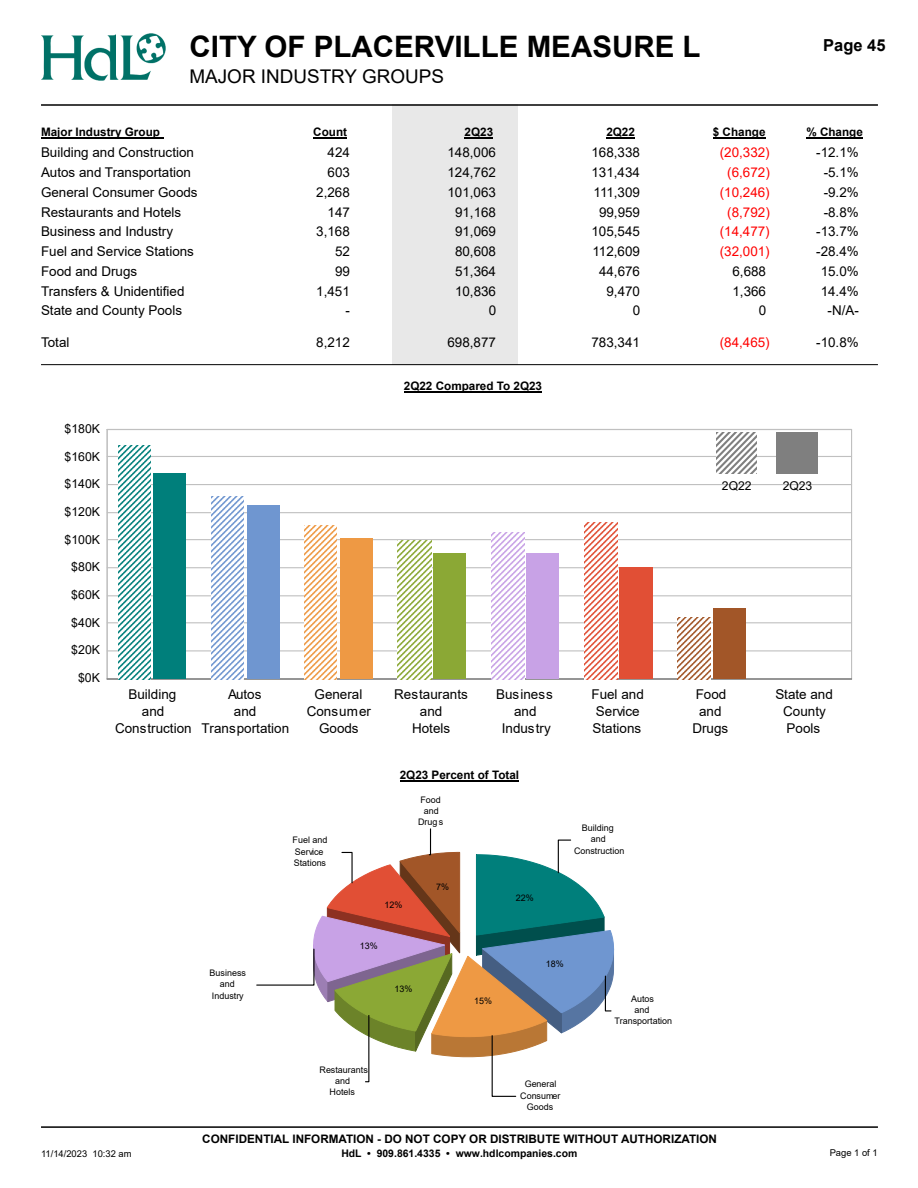
<style>
.page{position:relative;width:918px;height:1188px;background:#fff}
.page>*{position:absolute;margin:0;border:0;box-sizing:border-box;transform-origin:0 0}
.t1{font:700 29.55px "Arial";color:#000}
.t2{font:18.9px "Arial";color:#000}
.t3{font:700 16.5px "Arial";color:#000}
.t4{font:13.5px/16.8px "Arial";color:#000;text-align:center}
.t5{font:13.35px "Arial";color:#000}
.t6{font:13.35px "Arial";color:#f00}
.t7{font:12.3px "Arial";color:#000}
.t8{font:12.15px "Arial";color:#000}
.t9{font:700 11.7px "Arial";color:#000}
.t10{font:700 10.35px "Arial";color:#000}
.t11{font:9.3px "Arial";color:#000}
.t12{font:9px/11.2px "Arial";color:#000;text-align:center}
</style>
<div class="page">
<div style="left:392px;top:104px;width:126px;height:261px;background:#e8e8e8"></div>
<hr style="left:41px;top:104px;width:837px;height:2px;background:#000">
<hr style="left:41px;top:364px;width:837px;height:1px;background:#000">
<hr style="left:41px;top:1126px;width:837px;height:2px;background:#000">
<img style="left:41px;top:34px;width:124px;height:46px">
<hr style="left:41px;top:137px;width:122px;height:2px;background:#000">
<hr style="left:465px;top:137px;width:28px;height:2px;background:#000">
<hr style="left:313px;top:137px;width:34px;height:2px;background:#000">
<hr style="left:713px;top:137px;width:53px;height:2px;background:#000">
<hr style="left:806px;top:137px;width:57px;height:2px;background:#000">
<hr style="left:606px;top:137px;width:29px;height:2px;background:#000">
<hr style="left:107px;top:650px;width:745px;height:1px;background:#c0c0c0">
<hr style="left:107px;top:622px;width:745px;height:1px;background:#c0c0c0">
<hr style="left:107px;top:595px;width:745px;height:1px;background:#c0c0c0">
<hr style="left:107px;top:567px;width:745px;height:1px;background:#c0c0c0">
<hr style="left:107px;top:539px;width:745px;height:1px;background:#c0c0c0">
<hr style="left:107px;top:512px;width:745px;height:1px;background:#c0c0c0">
<hr style="left:107px;top:484px;width:745px;height:1px;background:#c0c0c0">
<hr style="left:107px;top:456px;width:745px;height:1px;background:#c0c0c0">
<hr style="left:107px;top:429px;width:745px;height:1px;background:#c0c0c0">
<hr style="left:107px;top:430px;width:1px;height:249px;background:#c0c0c0">
<hr style="left:107px;top:678px;width:745px;height:2px;background:#c0c0c0">
<svg style="left:118px;top:445px;width:33px;height:234px"></svg>
<svg style="left:211px;top:497px;width:33px;height:182px"></svg>
<svg style="left:304px;top:525px;width:33px;height:154px"></svg>
<svg style="left:398px;top:541px;width:33px;height:138px"></svg>
<svg style="left:492px;top:533px;width:32px;height:146px"></svg>
<svg style="left:585px;top:523px;width:32px;height:156px"></svg>
<svg style="left:678px;top:617px;width:32px;height:62px"></svg>
<div style="left:153px;top:473px;width:33px;height:206px;background:#007f7b"></div>
<div style="left:247px;top:506px;width:33px;height:173px;background:#6f96d0"></div>
<div style="left:340px;top:539px;width:33px;height:140px;background:#e94"></div>
<div style="left:433px;top:553px;width:33px;height:126px;background:#8ba835"></div>
<div style="left:526px;top:553px;width:33px;height:126px;background:#c8a2e6"></div>
<div style="left:620px;top:568px;width:33px;height:111px;background:#e14f35"></div>
<div style="left:714px;top:608px;width:32px;height:71px;background:#a25628"></div>
<hr style="left:404px;top:391px;width:32px;height:2px;background:#000">
<hr style="left:436px;top:391px;width:78px;height:2px;background:#000">
<hr style="left:514px;top:391px;width:28px;height:2px;background:#000">
<img style="left:716px;top:433px;width:41px;height:40px">
<hr style="left:400px;top:781px;width:32px;height:1px;background:#000">
<hr style="left:432px;top:781px;width:87px;height:1px;background:#000">
<svg style="left:256px;top:828px;width:358px;height:269px"></svg>
<h1 class="t1" style="left:190px;top:30px;width:513px">CITY OF PLACERVILLE MEASURE L</h1>
<h2 class="t2" style="left:190px;top:66px;width:256px">MAJOR INDUSTRY GROUPS</h2>
<p class="t3" style="left:823px;top:33px;width:64px">Page 45</p>
<p class="t9" style="left:41px;top:126px;width:120px">Major Industry Group</p>
<p class="t9" style="left:313px;top:126px;width:35px">Count</p>
<p class="t9" style="left:465px;top:126px;width:30px">2Q23</p>
<p class="t9" style="left:606px;top:126px;width:30px">2Q22</p>
<p class="t9" style="left:713px;top:126px;width:54px">$ Change</p>
<p class="t9" style="left:806px;top:126px;width:58px">% Change</p>
<p class="t5" style="left:41px;top:145px;width:154px">Building and Construction</p>
<p class="t5" style="left:328px;top:145px;width:24px">424</p>
<p class="t5" style="left:448px;top:145px;width:50px">148,006</p>
<p class="t5" style="left:592px;top:145px;width:50px">168,338</p>
<p class="t6" style="left:720px;top:145px;width:51px">(20,332)</p>
<p class="t5" style="left:816px;top:145px;width:44px">-12.1%</p>
<p class="t5" style="left:41px;top:165px;width:152px">Autos and Transportation</p>
<p class="t5" style="left:328px;top:165px;width:24px">603</p>
<p class="t5" style="left:448px;top:165px;width:50px">124,762</p>
<p class="t5" style="left:592px;top:165px;width:50px">131,434</p>
<p class="t6" style="left:727px;top:165px;width:44px">(6,672)</p>
<p class="t5" style="left:824px;top:165px;width:37px">-5.1%</p>
<p class="t5" style="left:41px;top:185px;width:158px">General Consumer Goods</p>
<p class="t5" style="left:316px;top:185px;width:35px">2,268</p>
<p class="t5" style="left:448px;top:185px;width:50px">101,063</p>
<p class="t5" style="left:594px;top:185px;width:48px">111,309</p>
<p class="t6" style="left:720px;top:185px;width:51px">(10,246)</p>
<p class="t5" style="left:824px;top:185px;width:37px">-9.2%</p>
<p class="t5" style="left:41px;top:205px;width:142px">Restaurants and Hotels</p>
<p class="t5" style="left:328px;top:205px;width:24px">147</p>
<p class="t5" style="left:455px;top:205px;width:43px">91,168</p>
<p class="t5" style="left:599px;top:205px;width:43px">99,959</p>
<p class="t6" style="left:727px;top:205px;width:44px">(8,792)</p>
<p class="t5" style="left:824px;top:205px;width:37px">-8.8%</p>
<p class="t5" style="left:41px;top:224px;width:134px">Business and Industry</p>
<p class="t5" style="left:316px;top:224px;width:35px">3,168</p>
<p class="t5" style="left:455px;top:224px;width:43px">91,069</p>
<p class="t5" style="left:592px;top:224px;width:50px">105,545</p>
<p class="t6" style="left:720px;top:224px;width:51px">(14,477)</p>
<p class="t5" style="left:816px;top:224px;width:44px">-13.7%</p>
<p class="t5" style="left:41px;top:244px;width:154px">Fuel and Service Stations</p>
<p class="t5" style="left:335px;top:244px;width:16px">52</p>
<p class="t5" style="left:455px;top:244px;width:43px">80,608</p>
<p class="t5" style="left:593px;top:244px;width:49px">112,609</p>
<p class="t6" style="left:720px;top:244px;width:51px">(32,001)</p>
<p class="t5" style="left:816px;top:244px;width:44px">-28.4%</p>
<p class="t5" style="left:41px;top:264px;width:98px">Food and Drugs</p>
<p class="t5" style="left:335px;top:264px;width:16px">99</p>
<p class="t5" style="left:455px;top:264px;width:43px">51,364</p>
<p class="t5" style="left:599px;top:264px;width:43px">44,676</p>
<p class="t5" style="left:733px;top:264px;width:35px">6,688</p>
<p class="t5" style="left:821px;top:264px;width:40px">15.0%</p>
<p class="t5" style="left:41px;top:283px;width:145px">Transfers &amp; Unidentified</p>
<p class="t5" style="left:316px;top:283px;width:35px">1,451</p>
<p class="t5" style="left:455px;top:283px;width:43px">10,836</p>
<p class="t5" style="left:607px;top:283px;width:35px">9,470</p>
<p class="t5" style="left:733px;top:283px;width:35px">1,366</p>
<p class="t5" style="left:821px;top:283px;width:40px">14.4%</p>
<p class="t5" style="left:41px;top:303px;width:143px">State and County Pools</p>
<p class="t5" style="left:346px;top:303px;width:6px">-</p>
<p class="t5" style="left:489px;top:303px;width:9px">0</p>
<p class="t5" style="left:633px;top:303px;width:9px">0</p>
<p class="t5" style="left:759px;top:303px;width:9px">0</p>
<p class="t5" style="left:828px;top:303px;width:33px">-N/A-</p>
<p class="t5" style="left:41px;top:335px;width:30px">Total</p>
<p class="t5" style="left:316px;top:335px;width:35px">8,212</p>
<p class="t5" style="left:448px;top:335px;width:50px">698,877</p>
<p class="t5" style="left:592px;top:335px;width:50px">783,341</p>
<p class="t6" style="left:720px;top:335px;width:51px">(84,465)</p>
<p class="t5" style="left:816px;top:335px;width:44px">-10.8%</p>
<p class="t7" style="left:65px;top:422px;width:37px">$180K</p>
<p class="t7" style="left:65px;top:450px;width:37px">$160K</p>
<p class="t7" style="left:65px;top:477px;width:37px">$140K</p>
<p class="t7" style="left:65px;top:505px;width:37px">$120K</p>
<p class="t7" style="left:65px;top:533px;width:37px">$100K</p>
<p class="t7" style="left:71px;top:560px;width:30px">$80K</p>
<p class="t7" style="left:71px;top:588px;width:30px">$60K</p>
<p class="t7" style="left:71px;top:616px;width:30px">$40K</p>
<p class="t7" style="left:71px;top:643px;width:30px">$20K</p>
<p class="t7" style="left:78px;top:671px;width:23px">$0K</p>
<p class="t9" style="left:404px;top:380px;width:140px">2Q22 Compared To 2Q23</p>
<p class="t8" style="left:722px;top:479px;width:31px">2Q22</p>
<p class="t8" style="left:783px;top:479px;width:31px">2Q23</p>
<p class="t4" style="left:115px;top:686px;width:78px">Building<br>and<br>Construction</p>
<p class="t4" style="left:201px;top:686px;width:89px">Autos<br>and<br>Transportation</p>
<p class="t4" style="left:307px;top:686px;width:66px">General<br>Consumer<br>Goods</p>
<p class="t4" style="left:394px;top:686px;width:75px">Restaurants and<br>Hotels</p>
<p class="t4" style="left:496px;top:686px;width:58px">Business and<br>Industry</p>
<p class="t4" style="left:591px;top:686px;width:54px;text-align:left">Fuel and<br>Service<br>Stations</p>
<p class="t4" style="left:692px;top:686px;width:37px">Food and<br>Drugs</p>
<p class="t4" style="left:775px;top:686px;width:59px">State and<br>County<br>Pools</p>
<p class="t12" style="left:210px;top:967px;width:38px">Business and<br>Industry</p>
<p class="t12" style="left:293px;top:835px;width:36px;text-align:left">Fuel and<br>Service<br>Stations</p>
<p class="t9" style="left:400px;top:769px;width:121px">2Q23 Percent of Total</p>
<p class="t12" style="left:418px;top:794px;width:27px">Food and<br>Drugs</p>
<p class="t12" style="left:385px;top:899px;width:19px">12%</p>
<p class="t12" style="left:436px;top:881px;width:14px">7%</p>
<p class="t12" style="left:516px;top:892px;width:19px">22%</p>
<p class="t12" style="left:574px;top:822px;width:52px">Building<br>and<br>Construction</p>
<p class="t12" style="left:360px;top:940px;width:19px">13%</p>
<p class="t12" style="left:395px;top:983px;width:19px">13%</p>
<p class="t12" style="left:474px;top:995px;width:19px">15%</p>
<p class="t12" style="left:546px;top:958px;width:19px">18%</p>
<p class="t12" style="left:614px;top:993px;width:59px">Autos<br>and<br>Transportation</p>
<p class="t12" style="left:320px;top:1064px;width:50px">Restaurants and<br>Hotels</p>
<p class="t12" style="left:520px;top:1079px;width:42px">General<br>Consumer<br>Goods</p>
<p class="t9" style="left:202px;top:1132px;width:516px">CONFIDENTIAL INFORMATION - DO NOT COPY OR DISTRIBUTE WITHOUT AUTHORIZATION</p>
<p class="t11" style="left:41px;top:1149px;width:92px">11/14/2023 10:32 am</p>
<p class="t10" style="left:341px;top:1148px;width:237px">HdL • 909.861.4335 • www.hdlcompanies.com</p>
<p class="t11" style="left:830px;top:1148px;width:49px">Page 1 of 1</p>
</div>
